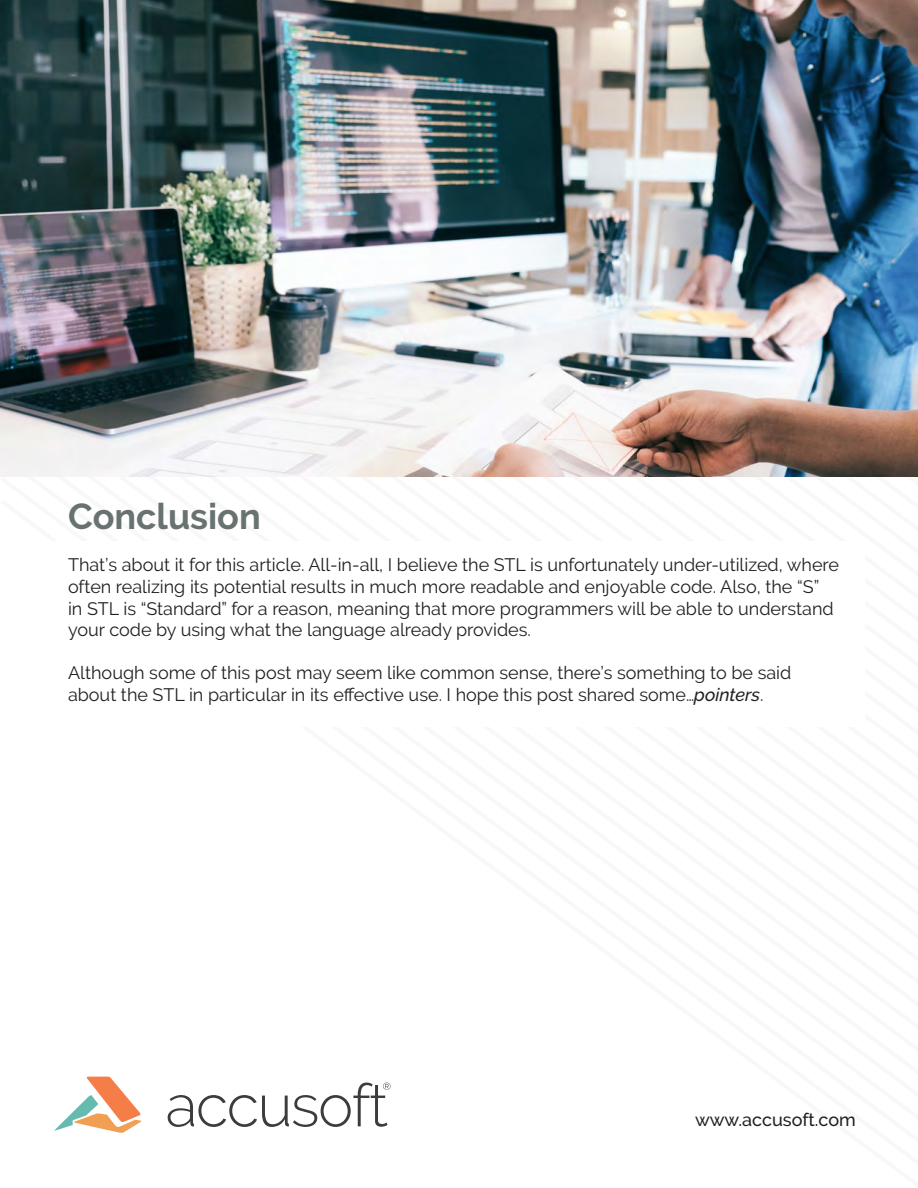
<style>
.page{position:relative;width:918px;height:1188px;background:#fff}
.page>*{position:absolute;margin:0;border:0;box-sizing:border-box;transform-origin:0 0}
.t1{font:700 36px "Raleway";color:#687270}
.t2{font:18px/21.6px "Raleway";color:#231f20}
.t3{font:500 18px "Raleway";color:#231f20}
.s1{font-weight:500;font-style:italic}
</style>
<div class="page">
<img style="left:0;top:0;width:918px;height:476px">
<svg style="left:168px;top:1083px;width:222px;height:44px"></svg>
<svg style="left:54px;top:1077px;width:87px;height:56px"></svg>
<p class="t1" style="left:68px;top:496px;width:194px">Conclusion</p>
<p class="t2" style="left:68px;top:554px;width:773px">That’s about it for this article. All-in-all, I believe the STL is unfortunately under-utilized, where often realizing its potential results in much more readable and enjoyable code. Also, the “S”<br>in STL is “Standard” for a reason, meaning that more programmers will be able to understand your code by using what the language already provides.</p>
<p class="t2" style="left:68px;top:662px;width:725px">Although some of this post may seem like common sense, there’s something to be said about the STL in particular in its effective use. I hope this post shared some…<span class="s1">pointers</span>.</p>
<p class="t3" style="left:695px;top:1109px;width:162px">www.accusoft.com</p>
</div>
